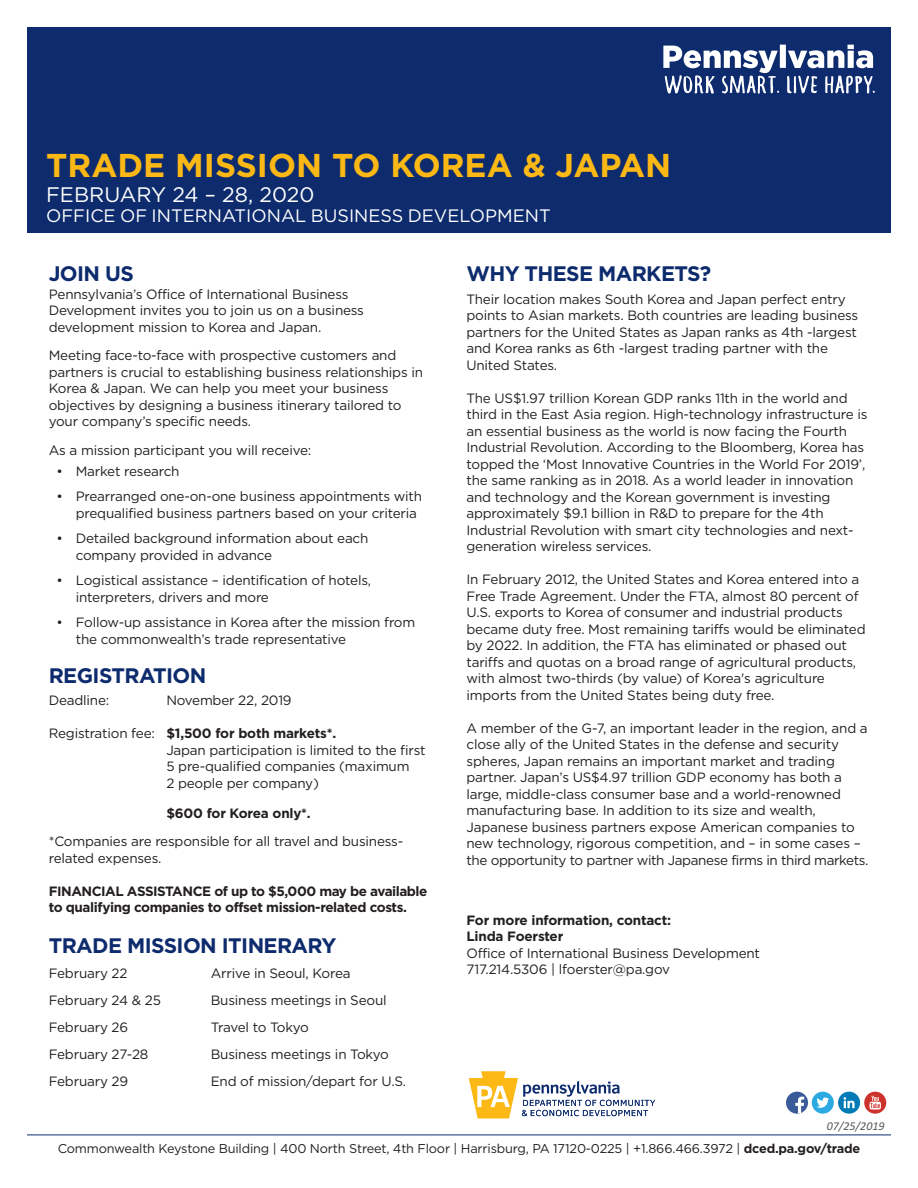
<style>
.page{position:relative;width:918px;height:1188px;background:#fff}
.page>*{position:absolute;margin:0;border:0;box-sizing:border-box;transform-origin:0 0}
.t1{font:700 33px "Gotham";color:#fcb814}
.t2{font:700 21px "Gotham";letter-spacing:-.03em;color:#0d2b6d}
.t3{font:21px "Gotham";color:#fff}
.t4{font:18px "Gotham";color:#fff}
.t5{font:13.5px/16.5px "Gotham";letter-spacing:-.015em;color:#231f20}
.t6{font:700 13.5px/16.5px "Gotham";letter-spacing:-.03em;color:#231f20}
.t7{font:13.5px "Gotham";letter-spacing:-.04em;color:#231f20}
.t8{font:12.75px "Gotham";letter-spacing:-.015em;color:#231f20}
.t9{font:italic 12px "Calibri";color:#57585a}
.s1{font-weight:700}
</style>
<div class="page">
<div style="left:812px;top:1092px;width:22px;height:22px;background:#2aaae1;border-radius:50%"></div>
<svg style="left:816px;top:1098px;width:13px;height:10px"></svg>
<div style="left:786px;top:1092px;width:22px;height:22px;background:#3b5a9a;border-radius:50%"></div>
<svg style="left:795px;top:1097px;width:9px;height:17px"></svg>
<div style="left:864px;top:1092px;width:22px;height:22px;background:#ce322d;border-radius:50%"></div>
<svg style="left:870px;top:1096px;width:11px;height:14px"></svg>
<svg style="left:838px;top:1092px;width:22px;height:22px"></svg>
<svg style="left:844px;top:1097px;width:11px;height:11px"></svg>
<div style="left:27px;top:27px;width:864px;height:206px;background:#0d2b6d"></div>
<svg style="left:664px;top:45px;width:211px;height:49px"></svg>
<svg style="left:469px;top:1071px;width:186px;height:47px"></svg>
<hr style="left:27px;top:1135px;width:864px;height:1px;background:#0d2b6d">
<h1 class="t1" style="left:46px;top:153px;width:627px">TRADE MISSION TO KOREA &amp; JAPAN</h1>
<h2 class="t3" style="left:46px;top:187px;width:270px">FEBRUARY 24 – 28, 2020</h2>
<h3 class="t4" style="left:46px;top:209px;width:506px">OFFICE OF INTERNATIONAL BUSINESS DEVELOPMENT</h3>
<h2 class="t2" style="left:49px;top:265px;width:87px">JOIN US</h2>
<p class="t5" style="left:49px;top:287px;width:317px">Pennsylvania’s Office of International Business<br>Development invites you to join us on a business development mission to Korea and Japan.</p>
<p class="t5" style="left:49px;top:348px;width:376px">Meeting face-to-face with prospective customers and partners is crucial to establishing business relationships in Korea &amp; Japan. We can help you meet your business objectives by designing a business itinerary tailored to your company’s specific needs.</p>
<p class="t5" style="left:49px;top:443px;width:264px">As a mission participant you will receive:</p>
<p class="t5" style="left:57px;top:464px;width:125px">• Market research</p>
<p class="t5" style="left:76px;top:489px;width:348px;text-indent:-19px">• Prearranged one-on-one business appointments with prequalified business partners based on your criteria</p>
<p class="t5" style="left:76px;top:531px;width:294px;text-indent:-19px">• Detailed background information about each company provided in advance</p>
<p class="t5" style="left:76px;top:573px;width:297px;text-indent:-19px">• Logistical assistance – identification of hotels, interpreters, drivers and more</p>
<p class="t5" style="left:76px;top:615px;width:341px;text-indent:-19px">• Follow-up assistance in Korea after the mission from the commonwealth’s trade representative</p>
<h2 class="t2" style="left:49px;top:667px;width:159px">REGISTRATION</h2>
<p class="t5" style="left:49px;top:693px;width:62px">Deadline:</p>
<p class="t5" style="left:166px;top:693px;width:127px">November 22, 2019</p>
<p class="t5" style="left:166px;top:726px;width:261px;text-indent:-118px">Registration fee: <span class="s1">$1,500 for both markets*.<br></span>Japan participation is limited to the first 5 pre-qualified companies (maximum<br>2 people per company)</p>
<p class="t6" style="left:166px;top:806px;width:146px">$600 for Korea only*.</p>
<p class="t5" style="left:49px;top:834px;width:356px">*Companies are responsible for all travel and business&shy;related expenses.</p>
<p class="t6" style="left:49px;top:884px;width:380px">FINANCIAL ASSISTANCE of up to $5,000 may be available to qualifying companies to offset mission-related costs.</p>
<h2 class="t2" style="left:49px;top:937px;width:289px">TRADE MISSION ITINERARY</h2>
<p class="t5" style="left:49px;top:966px;width:80px">February 22</p>
<p class="t5" style="left:211px;top:966px;width:141px">Arrive in Seoul, Korea</p>
<p class="t5" style="left:49px;top:993px;width:114px">February 24 &amp; 25</p>
<p class="t5" style="left:211px;top:993px;width:177px">Business meetings in Seoul</p>
<p class="t5" style="left:49px;top:1020px;width:81px">February 26</p>
<p class="t7" style="left:211px;top:1022px;width:100px">Travel to Tokyo</p>
<p class="t5" style="left:49px;top:1047px;width:101px">February 27-28</p>
<p class="t5" style="left:211px;top:1047px;width:180px">Business meetings in Tokyo</p>
<p class="t5" style="left:49px;top:1074px;width:81px">February 29</p>
<p class="t5" style="left:211px;top:1074px;width:197px">End of mission/depart for U.S.</p>
<h2 class="t2" style="left:466px;top:265px;width:246px">WHY THESE MARKETS?</h2>
<p class="t5" style="left:466px;top:292px;width:393px">Their location makes South Korea and Japan perfect entry points to Asian markets. Both countries are leading business partners for the United States as Japan ranks as 4th -largest and Korea ranks as 6th -largest trading partner with the United States.</p>
<p class="t5" style="left:466px;top:391px;width:403px">The US$1.97 trillion Korean GDP ranks 11th in the world and third in the East Asia region. High-technology infrastructure is an essential business as the world is now facing the Fourth Industrial Revolution. According to the Bloomberg, Korea has topped the ‘Most Innovative Countries in the World For 2019’, the same ranking as in 2018. As a world leader in innovation and technology and the Korean government is investing approximately $9.1 billion in R&amp;D to prepare for the 4th Industrial Revolution with smart city technologies and next&shy;generation wireless services.</p>
<p class="t5" style="left:466px;top:572px;width:401px">In February 2012, the United States and Korea entered into a Free Trade Agreement. Under the FTA, almost 80 percent of U.S. exports to Korea of consumer and industrial products became duty free. Most remaining tariffs would be eliminated by 2022. In addition, the FTA has eliminated or phased out tariffs and quotas on a broad range of agricultural products, with almost two-thirds (by value) of Korea's agriculture imports from the United States being duty free.</p>
<p class="t5" style="left:466px;top:721px;width:403px">A member of the G-7, an important leader in the region, and a close ally of the United States in the defense and security spheres, Japan remains an important market and trading partner. Japan’s US$4.97 trillion GDP economy has both a large, middle-class consumer base and a world-renowned manufacturing base. In addition to its size and wealth, Japanese business partners expose American companies to new technology, rigorous competition, and – in some cases – the opportunity to partner with Japanese firms in third markets.</p>
<p class="t6" style="left:466px;top:913px;width:206px">For more information, contact:<br>Linda Foerster</p>
<p class="t5" style="left:466px;top:946px;width:295px">Office of International Business Development<br>717.214.5306 | lfoerster@pa.gov</p>
<p class="t9" style="left:827px;top:1119px;width:59px">07/25/2019</p>
<p class="t8" style="left:58px;top:1144px;width:804px">Commonwealth Keystone Building | 400 North Street, 4th Floor | Harrisburg, PA 17120-0225 | +1.866.466.3972 | <span class="s1">dced.pa.gov/trade</span></p>
</div>
